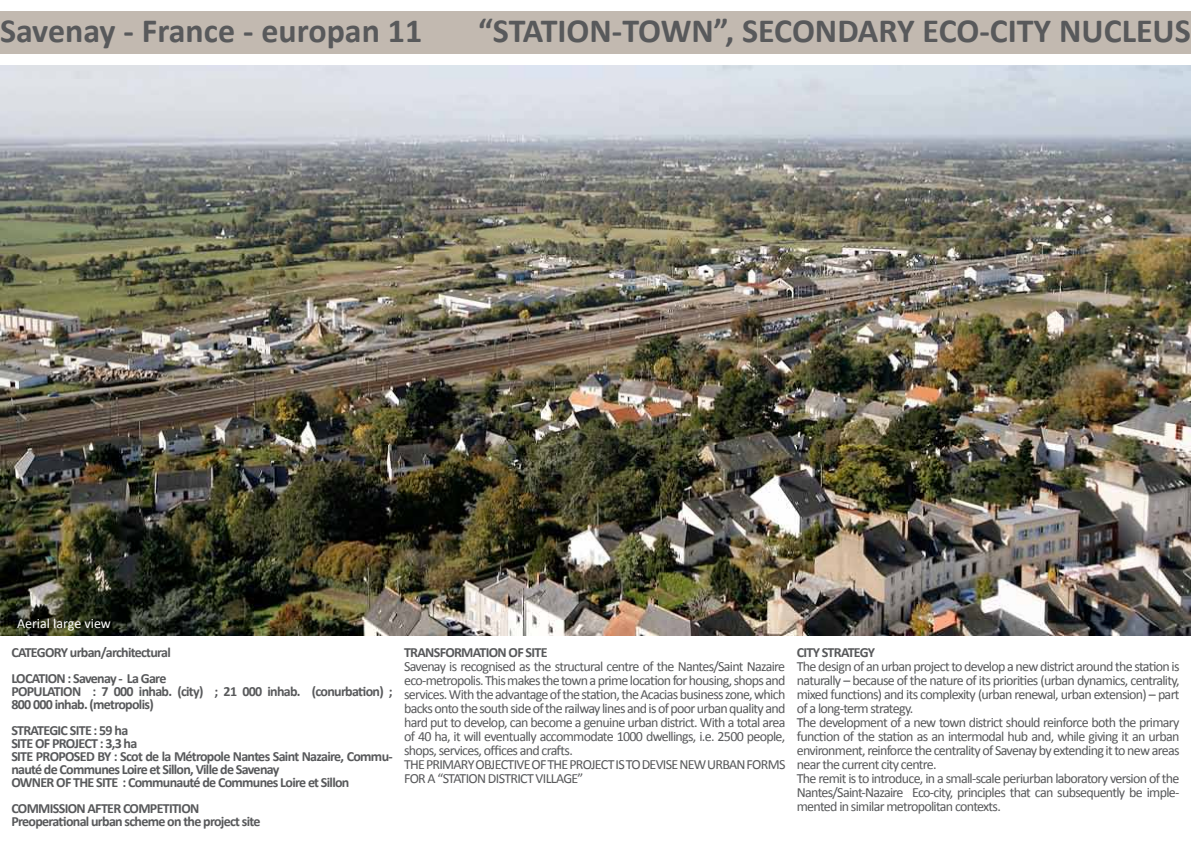
<style>
.page{position:relative;width:1191px;height:842px;background:#fff}
.page>*{position:absolute;margin:0;border:0;box-sizing:border-box;transform-origin:0 0}
.t1{font:700 33.9px "Calibri";color:#58595b}
.t2{font:14px/14px "Calibri";letter-spacing:-.05em;color:#58595b}
.t3{font:700 14px/13px "Calibri";letter-spacing:-.05em;color:#58595b}
.t4{font:14px "Calibri";color:#fff}
</style>
<div class="page">
<img style="left:0;top:65px;width:1190px;height:570px">
<div style="left:0;top:11px;width:1191px;height:43px;background:#c2b9b0"></div>
<h1 class="t1" style="left:0;top:10px;width:424px">Savenay - France - europan 11</h1>
<h1 class="t1" style="left:478px;top:10px;width:714px">“STATION-TOWN”, SECONDARY ECO-CITY NUCLEUS</h1>
<p class="t4" style="left:17px;top:614px;width:95px">Aerial large view</p>
<p class="t3" style="left:11px;top:639px;width:161px;line-height:26px">CATEGORY urban/architectural<br>LOCATION : Savenay - La Gare</p>
<p class="t3" style="left:11px;top:685px;width:383px">POPULATION : 7 000 inhab. (city) ; 21 000 inhab. (conurbation) ;<br>800 000 inhab. (metropolis)</p>
<p class="t3" style="left:11px;top:724px;width:383px">STRATEGIC SITE : 59 ha<br>SITE OF PROJECT : 3,3 ha<br>SITE PROPOSED BY : Scot de la Métropole Nantes Saint Nazaire, Commu&shy;nauté de Communes Loire et Sillon, Ville de Savenay<br>OWNER OF THE SITE : Communauté de Communes Loire et Sillon</p>
<p class="t3" style="left:11px;top:802px;width:251px">COMMISSION AFTER COMPETITION<br>Preoperational urban scheme on the project site</p>
<p class="t3" style="left:404px;top:646px;width:145px">TRANSFORMATION OF SITE</p>
<p class="t2" style="left:404px;top:659px;width:383px">Savenay is recognised as the structural centre of the Nantes/Saint Nazaire eco-metropolis. This makes the town a prime location for housing, shops and services. With the advantage of the station, the Acacias business zone, which backs onto the south side of the railway lines and is of poor urban quality and hard put to develop, can become a genuine urban district. With a total area of 40 ha, it will eventually accommodate 1000 dwellings, i.e. 2500 people, shops, services, offices and crafts.<br>THE PRIMARY OBJECTIVE OF THE PROJECT IS TO DEVISE NEW URBAN FORMS FOR A “STATION DISTRICT VILLAGE”</p>
<p class="t3" style="left:797px;top:646px;width:80px">CITY STRATEGY</p>
<p class="t2" style="left:797px;top:659px;width:384px">The design of an urban project to develop a new district around the station is naturally – because of the nature of its priorities (urban dynamics, centrality, mixed functions) and its complexity (urban renewal, urban extension) – part of a long-term strategy.<br>The development of a new town district should reinforce both the primary function of the station as an intermodal hub and, while giving it an urban environment, reinforce the centrality of Savenay by extending it to new areas near the current city centre.<br>The remit is to introduce, in a small-scale periurban laboratory version of the Nantes/Saint-Nazaire Eco-city, principles that can subsequently be imple&shy;mented in similar metropolitan contexts.</p>
</div>
